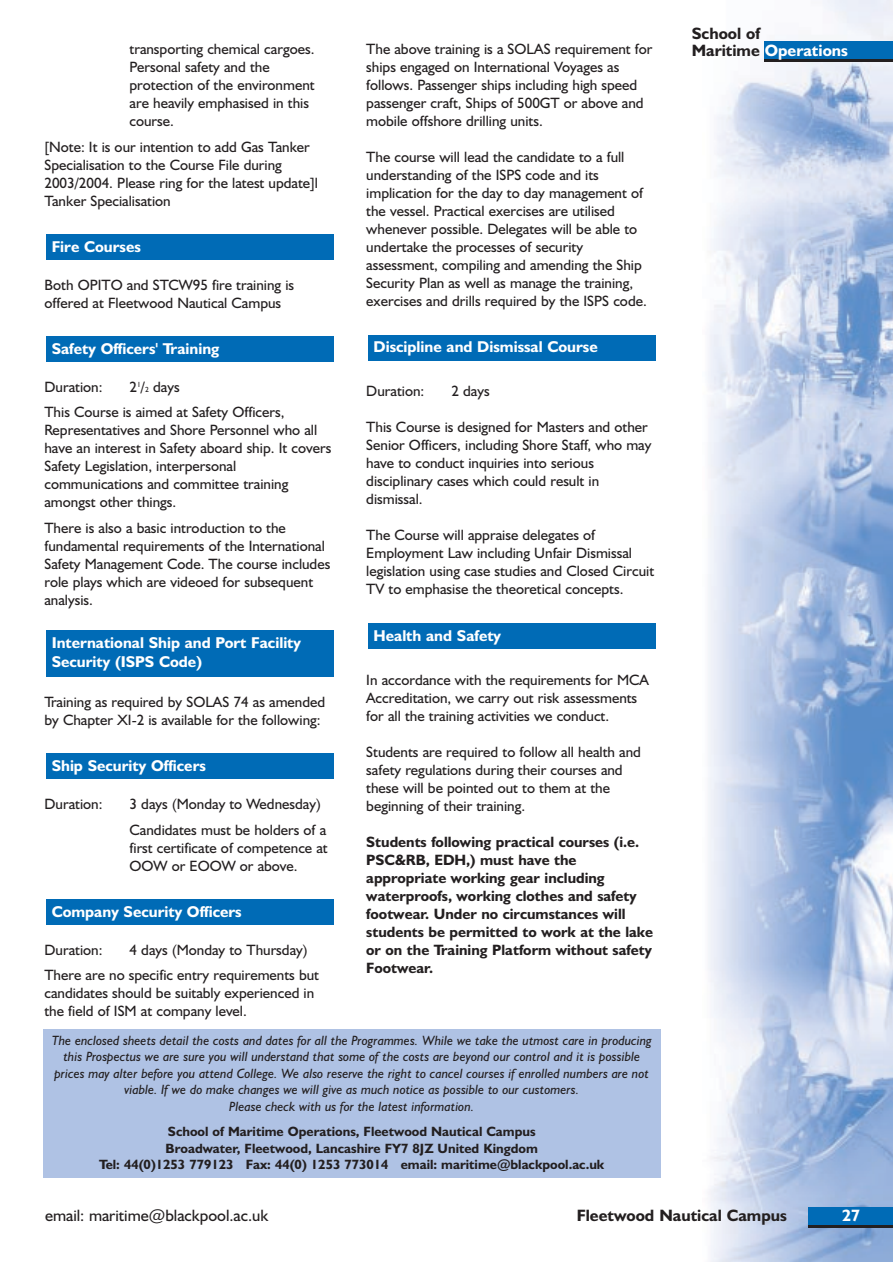
<style>
.page{position:relative;width:893px;height:1262px;background:#fff}
.page>*{position:absolute;margin:0;border:0;box-sizing:border-box;transform-origin:0 0}
.t1{font:700 16.5px/16.8px "Humanist 521 BT";color:#231f20}
.t2{font:16.5px "Humanist 521 BT";color:#231f20}
.t3{font:700 16.5px "Humanist 521 BT";color:#fff}
.t4{font:700 15.75px/19.5px "Humanist 521 BT";color:#fff}
.t5{font:15px/18px "Humanist 521 BT";color:#231f20}
.t6{font:700 15px/18px "Humanist 521 BT";color:#231f20}
.t7{font:italic 13.5px/16.5px "Humanist 521 BT";color:#231f20;text-align:center}
.t8{font:700 13.5px/16.5px "Humanist 521 BT";color:#231f20;text-align:center}
.s1{font-size:7.5px}
.s2{color:#fff}
</style>
<div class="page">
<img style="left:708px;top:0;width:184px;height:1262px">
<div style="left:764px;top:41px;width:128px;height:21px;background:#006bb6"></div>
<div style="left:808px;top:1207px;width:84px;height:21px;background:#006bb6"></div>
<hr style="left:808px;top:1225px;width:84px;height:3px;background:#231f20">
<hr style="left:764px;top:59px;width:128px;height:3px;background:#231f20">
<div style="left:368px;top:623px;width:287px;height:25px;background:#006bb6"></div>
<div style="left:368px;top:335px;width:287px;height:25px;background:#006bb6"></div>
<div style="left:46px;top:899px;width:287px;height:25px;background:#006bb6"></div>
<div style="left:46px;top:753px;width:287px;height:26px;background:#006bb6"></div>
<div style="left:46px;top:630px;width:287px;height:47px;background:#006bb6"></div>
<div style="left:46px;top:336px;width:287px;height:26px;background:#006bb6"></div>
<div style="left:46px;top:234px;width:287px;height:26px;background:#006bb6"></div>
<div style="left:43px;top:1029px;width:617px;height:149px;background:#afc2e4"></div>
<p class="t5" style="left:129px;top:42px;width:187px">transporting chemical cargoes.<br>Personal safety and the protection of the environment are heavily emphasised in this course.</p>
<p class="t5" style="left:44px;top:139px;width:275px">[Note: It is our intention to add Gas Tanker Specialisation to the Course File during 2003/2004. Please ring for the latest update]l Tanker Specialisation</p>
<p class="t4" style="left:52px;top:238px;width:91px">Fire Courses</p>
<p class="t5" style="left:44px;top:277px;width:251px">Both OPITO and STCW95 fire training is offered at Fleetwood Nautical Campus</p>
<p class="t4" style="left:52px;top:340px;width:169px">Safety Officers' Training</p>
<p class="t5" style="left:44px;top:375px;width:241px;line-height:25.5px;text-indent:85px">2<sup>1</sup>/<span class="s1">2</span> days<br>This Course is aimed at Safety Officers,</p>
<p class="t5" style="left:44px;top:423px;width:288px">Representatives and Shore Personnel who all have an interest in Safety aboard ship. It covers Safety Legislation, interpersonal communications and committee training amongst other things.</p>
<p class="t5" style="left:44px;top:520px;width:287px">There is also a basic introduction to the fundamental requirements of the International Safety Management Code. The course includes role plays which are videoed for subsequent analysis.</p>
<p class="t5" style="left:44px;top:379px;width:59px">Duration:</p>
<p class="t4" style="left:52px;top:634px;width:251px">International Ship and Port Facility<br>Security (ISPS Code)</p>
<p class="t5" style="left:44px;top:694px;width:282px">Training as required by SOLAS 74 as amended by Chapter XI-2 is available for the following:</p>
<p class="t4" style="left:52px;top:757px;width:156px">Ship Security Officers</p>
<p class="t5" style="left:44px;top:796px;width:60px">Duration:</p>
<p class="t5" style="left:129px;top:792px;width:198px;line-height:25.5px">3 days (Monday to Wednesday)<br>Candidates must be holders of a</p>
<p class="t5" style="left:129px;top:840px;width:200px">first certificate of competence at<br>OOW or EOOW or above.</p>
<p class="t4" style="left:52px;top:903px;width:191px">Company Security Officers</p>
<p class="t5" style="left:44px;top:938px;width:276px;line-height:25.5px;text-indent:85px">4 days (Monday to Thursday)<br>There are no specific entry requirements but</p>
<p class="t5" style="left:44px;top:985px;width:271px">candidates should be suitably experienced in the field of ISM at company level.</p>
<p class="t5" style="left:44px;top:942px;width:59px">Duration:</p>
<p class="t5" style="left:366px;top:42px;width:288px">The above training is a SOLAS requirement for ships engaged on International Voyages as follows. Passenger ships including high speed passenger craft, Ships of 500GT or above and mobile offshore drilling units.</p>
<p class="t5" style="left:366px;top:150px;width:282px">The course will lead the candidate to a full understanding of the ISPS code and its implication for the day to day management of the vessel. Practical exercises are utilised whenever possible. Delegates will be able to undertake the processes of security assessment, compiling and amending the Ship Security Plan as well as manage the training, exercises and drills required by the ISPS code.</p>
<p class="t4" style="left:373px;top:339px;width:226px">Discipline and Dismissal Course</p>
<p class="t5" style="left:366px;top:384px;width:59px">Duration:</p>
<p class="t5" style="left:451px;top:384px;width:40px">2 days</p>
<p class="t5" style="left:366px;top:420px;width:287px">This Course is designed for Masters and other Senior Officers, including Shore Staff, who may have to conduct inquiries into serious disciplinary cases which could result in dismissal.</p>
<p class="t5" style="left:366px;top:528px;width:289px">The Course will appraise delegates of Employment Law including Unfair Dismissal legislation using case studies and Closed Circuit TV to emphasise the theoretical concepts.</p>
<p class="t4" style="left:373px;top:627px;width:129px">Health and Safety</p>
<p class="t5" style="left:366px;top:672px;width:284px">In accordance with the requirements for MCA<br>Accreditation, we carry out risk assessments for all the training activities we conduct.</p>
<p class="t5" style="left:366px;top:744px;width:276px">Students are required to follow all health and safety regulations during their courses and these will be pointed out to them at the beginning of their training.</p>
<p class="t6" style="left:366px;top:834px;width:288px">Students following practical courses (i.e.<br>PSC&amp;RB, EDH,) must have the appropriate working gear including waterproofs, working clothes and safety footwear. Under no circumstances will students be permitted to work at the lake or on the Training Platform without safety Footwear.</p>
<p class="t7" style="left:52px;top:1033px;width:601px">The enclosed sheets detail the costs and dates for all the Programmes. While we take the utmost care in producing this Prospectus we are sure you will understand that some of the costs are beyond our control and it is possible prices may alter before you attend College. We also reserve the right to cancel courses if enrolled numbers are not viable. If we do make changes we will give as much notice as possible to our customers.<br>Please check with us for the latest information.</p>
<p class="t8" style="left:99px;top:1124px;width:507px">School of Maritime Operations, Fleetwood Nautical Campus<br>Broadwater, Fleetwood, Lancashire FY7 8JZ United Kingdom<br>Tel: 44(0)1253 779123 Fax: 44(0) 1253 773014 email: maritime@blackpool.ac.uk</p>
<p class="t1" style="left:691px;top:26px;width:158px">School of<br>Maritime <span class="s2">Operations</span></p>
<p class="t2" style="left:45px;top:1209px;width:225px">email: maritime@blackpool.ac.uk</p>
<p class="t1" style="left:576px;top:1209px;width:212px">Fleetwood Nautical Campus</p>
<p class="t3" style="left:842px;top:1209px;width:19px">27</p>
</div>
